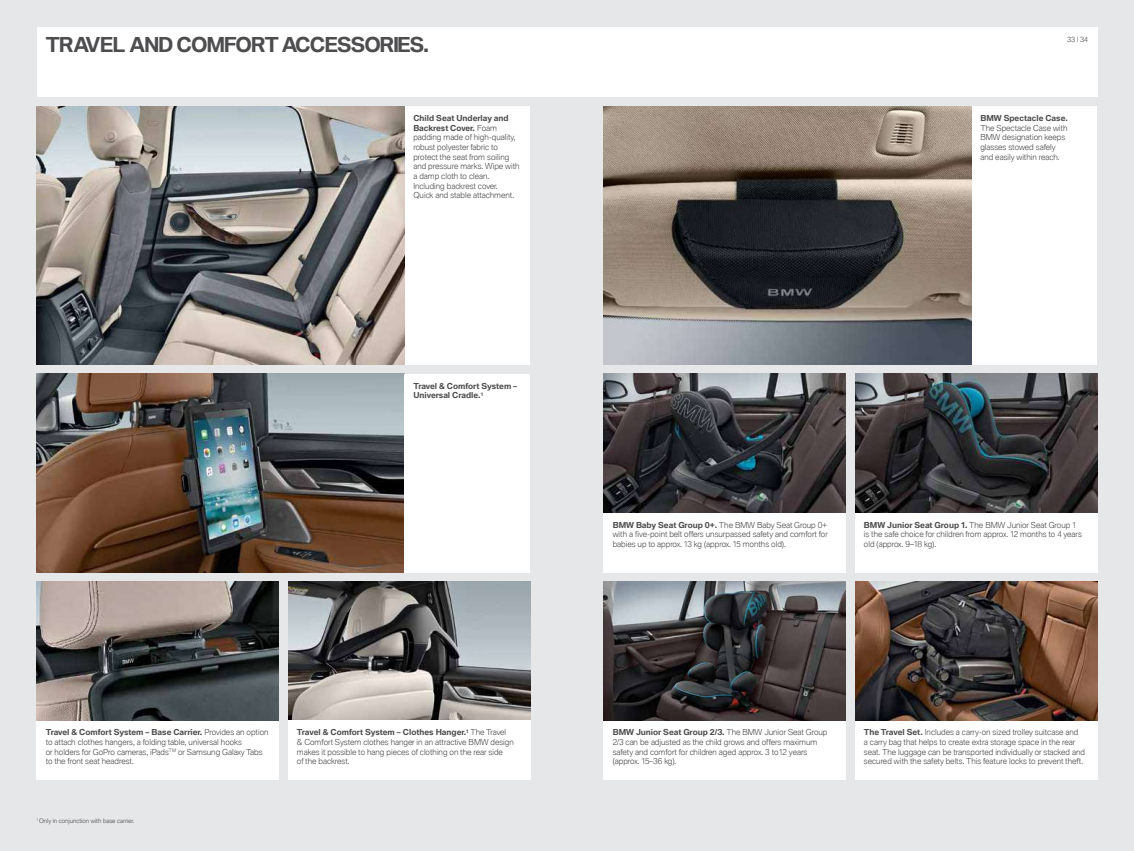
<style>
.page{position:relative;width:1134px;height:851px;background:#fff}
.page>*{position:absolute;margin:0;border:0;box-sizing:border-box;transform-origin:0 0}
.t1{font:700 20px "BMW Type Global Pro";letter-spacing:-.05em;color:#4d4d4f}
.t2{font:300 8px/9.6px "BMW Type Global Pro";color:#4d4d4f}
.t3{font:700 8px/9.6px "BMW Type Global Pro";color:#4d4d4f}
.t4{font:300 7px "BMW Type Global Pro";color:#4d4d4f}
.t5{font:300 6px "BMW Type Global Pro";color:#4d4d4f}
.s1{font-weight:700}
</style>
<div class="page">
<div style="left:0;top:0;width:1134px;height:850px;background:#e6e7e8"></div>
<div style="left:37px;top:28px;width:1060px;height:69px;background:#fff"></div>
<div style="left:37px;top:720px;width:242px;height:60px;background:#fff"></div>
<img style="left:288px;top:581px;width:242px;height:139px">
<img style="left:37px;top:581px;width:242px;height:139px">
<div style="left:288px;top:720px;width:242px;height:60px;background:#fff"></div>
<div style="left:604px;top:720px;width:242px;height:60px;background:#fff"></div>
<img style="left:604px;top:581px;width:242px;height:139px">
<div style="left:855px;top:720px;width:242px;height:60px;background:#fff"></div>
<div style="left:604px;top:512px;width:242px;height:60px;background:#fff"></div>
<img style="left:855px;top:373px;width:242px;height:139px">
<img style="left:604px;top:373px;width:242px;height:139px">
<div style="left:855px;top:512px;width:242px;height:60px;background:#fff"></div>
<img style="left:37px;top:373px;width:367px;height:199px">
<div style="left:404px;top:106px;width:126px;height:258px;background:#fff"></div>
<div style="left:404px;top:373px;width:126px;height:199px;background:#fff"></div>
<img style="left:855px;top:581px;width:242px;height:139px">
<div style="left:971px;top:106px;width:126px;height:258px;background:#fff"></div>
<img style="left:37px;top:106px;width:367px;height:258px">
<img style="left:604px;top:106px;width:367px;height:258px">
<h1 class="t1" style="left:46px;top:33px;width:385px">TRAVEL AND COMFORT ACCESSORIES.</h1>
<p class="t2" style="left:413px;top:114px;width:108px"><span class="s1">Child Seat Underlay and<br>Backrest Cover.</span> Foam padding made of high-quality, robust polyester fabric to protect the seat from soiling and pressure marks. Wipe with a damp cloth to clean.<br>Including backrest cover.<br>Quick and stable attachment.</p>
<p class="t3" style="left:413px;top:381px;width:105px">Travel &amp; Comfort System –<br>Universal Cradle.<sup>1</sup></p>
<p class="t2" style="left:46px;top:728px;width:224px"><span class="s1">Travel &amp; Comfort System – Base Carrier.</span> Provides an option to attach clothes hangers, a folding table, universal hooks<br>or holders for GoPro cameras, iPads<sup>TM</sup> or Samsung Galaxy Tabs to the front seat headrest.</p>
<p class="t5" style="left:37px;top:816px;width:99px"><sup>1</sup> Only in conjunction with base carrier.</p>
<p class="t2" style="left:297px;top:728px;width:218px"><span class="s1">Travel &amp; Comfort System – Clothes Hanger.</span><sup>1</sup> The Travel<br>&amp; Comfort System clothes hanger in an attractive BMW design makes it possible to hang pieces of clothing on the rear side<br>of the backrest.</p>
<p class="t4" style="left:1067px;top:35px;width:22px">33 | 34</p>
<p class="t3" style="left:980px;top:114px;width:89px">BMW Spectacle Case.</p>
<p class="t2" style="left:980px;top:124px;width:89px">The Spectacle Case with<br>BMW designation keeps glasses stowed safely and easily within reach.</p>
<p class="t2" style="left:613px;top:520px;width:217px;text-align:justify"><span class="s1">BMW Baby Seat Group 0+.</span> The BMW Baby Seat Group 0+ with a five-point belt offers unsurpassed safety and comfort for babies up to approx. 13 kg (approx. 15 months old).</p>
<p class="t2" style="left:864px;top:520px;width:220px"><span class="s1">BMW Junior Seat Group 1.</span> The BMW Junior Seat Group 1 is the safe choice for children from approx. 12 months to 4 years old (approx. 9–18 kg).</p>
<p class="t2" style="left:613px;top:728px;width:216px"><span class="s1">BMW Junior Seat Group 2/3.</span> The BMW Junior Seat Group 2/3 can be adjusted as the child grows and offers maximum safety and comfort for children aged approx. 3 to 12 years (approx. 15–36 kg).</p>
<p class="t2" style="left:864px;top:728px;width:223px"><span class="s1">The Travel Set.</span> Includes a carry-on sized trolley suitcase and<br>a carry bag that helps to create extra storage space in the rear seat. The luggage can be transported individually or stacked and secured with the safety belts. This feature locks to prevent theft.</p>
</div>
